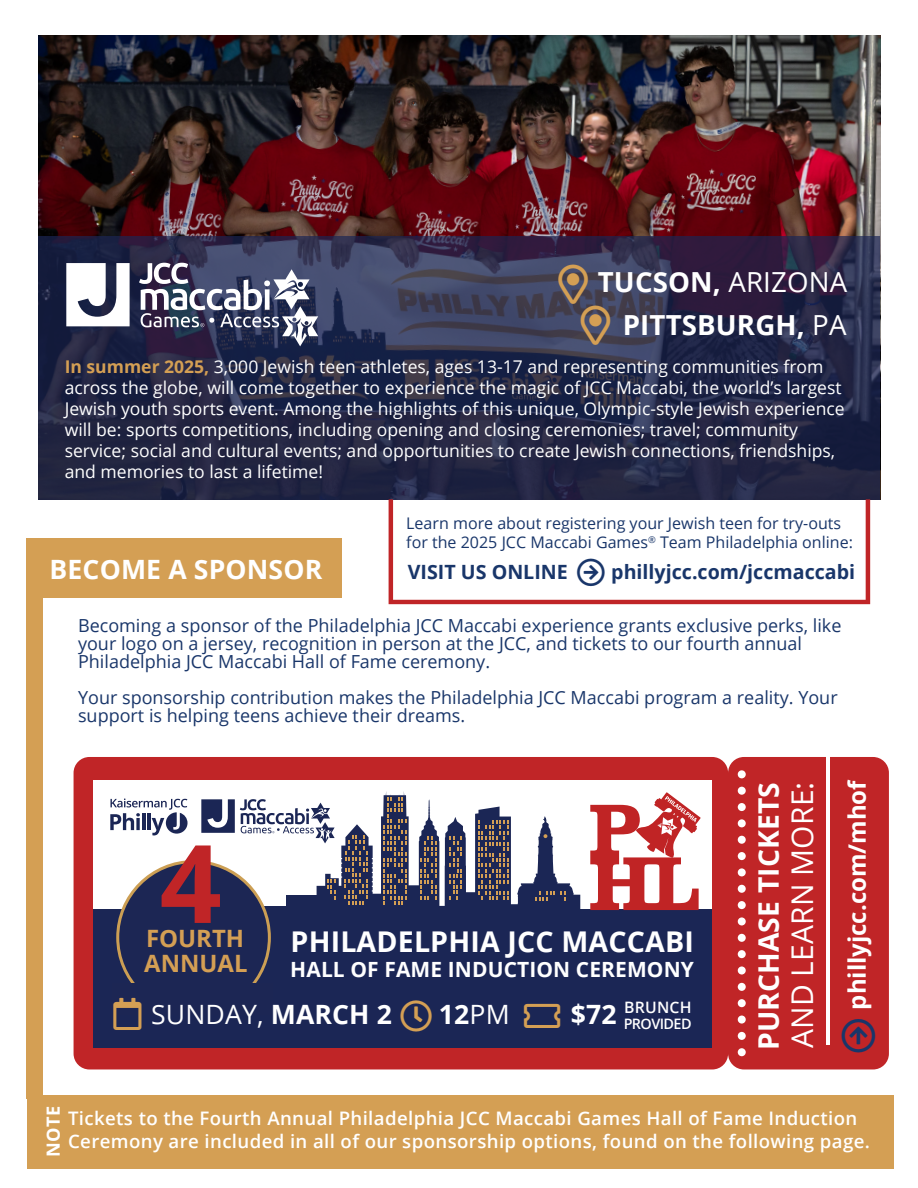
<style>
.page{position:relative;width:918px;height:1188px;background:#fff}
.page>*{position:absolute;margin:0;border:0;box-sizing:border-box;transform-origin:0 0}
.t1{font:700 108.45px "Open Sans";color:#c02527}
.t2{font:30px "Open Sans";letter-spacing:.005em;color:#fff}
.t3{font:700 28.65px "Open Sans";letter-spacing:.005em;color:#fff}
.t4{font:700 28.2px "Open Sans";letter-spacing:.005em;color:#fff}
.t5{font:700 27.6px/42.6px "Open Sans";letter-spacing:.005em;color:#fff;text-align:right}
.t6{font:700 26.55px "Open Sans";letter-spacing:.005em;color:#fff}
.t7{font:26.55px "Open Sans";letter-spacing:.005em;color:#fff}
.t8{font:700 24px "Open Sans";color:#fff}
.t9{font:700 23.85px "Open Sans";color:#d49f54}
.t10{font:700 21px "Open Sans";letter-spacing:.005em;color:#fff}
.t11{font:700 19.65px "Open Sans";color:#19366a}
.t12{font:600 18.6px/22.4px "Open Sans";letter-spacing:.02em;color:#fff}
.t13{font:700 18.15px "Open Sans";color:#fff}
.t14{font:18px/18px "Open Sans";color:#19366a}
.t15{font:17.55px/21px "Open Sans";color:#fff}
.t16{font:16.05px/19.2px "Open Sans";color:#19366a}
.t17{font:600 15.75px "Open Sans";letter-spacing:.015em;color:#fff}
.t18{font:600 14.4px "Open Sans";letter-spacing:-.04em;color:#fff}
.s1{font-weight:400}
.s2{font-weight:700;color:#d49f54}
.s3{font-weight:700}
.s4{font-weight:700;font-size:26.55px}
</style>
<div class="page">
<img style="left:38px;top:36px;width:842px;height:200px">
<svg style="left:38px;top:236px;width:842px;height:263px;background:#282a49"></svg>
<div style="left:74px;top:757px;width:815px;height:312px;background:#c02527"></div>
<div style="left:93px;top:780px;width:619px;height:240px;background:#fff"></div>
<div style="left:93px;top:924px;width:619px;height:96px;background:#1b2655"></div>
<div style="left:93px;top:910px;width:619px;height:28px;background:#1b2655"></div>
<svg style="left:590px;top:792px;width:111px;height:118px"></svg>
<div style="left:27px;top:1095px;width:866px;height:74px;background:#d49f54"></div>
<hr style="left:826px;top:745px;width:4px;height:300px;background:#fff">
<div style="left:30px;top:538px;width:312px;height:60px;background:#d49f54"></div>
<div style="left:27px;top:538px;width:16px;height:561px;background:#d49f54"></div>
<svg style="left:139px;top:263px;width:179px;height:83px"></svg>
<svg style="left:66px;top:263px;width:64px;height:63px"></svg>
<div style="left:118px;top:862px;width:151px;height:151px;background:#1c2654;border-radius:50%"></div>
<div style="left:93px;top:1016px;width:619px;height:32px;background:#1b2655"></div>
<svg style="left:110px;top:799px;width:78px;height:36px"></svg>
<svg style="left:201px;top:792px;width:379px;height:139px"></svg>
<svg style="left:389px;top:499px;width:481px;height:105px"></svg>
<svg style="left:842px;top:1019px;width:33px;height:33px"></svg>
<svg style="left:559px;top:265px;width:51px;height:80px;background:#444760"></svg>
<svg style="left:577px;top:558px;width:28px;height:28px"></svg>
<h3 class="t5" style="left:598px;top:260px;width:251px">TUCSON, <span class="s1">ARIZONA<br></span>PITTSBURGH, <span class="s1">PA</span></h3>
<p class="t15" style="left:65px;top:356px;width:781px"><span class="s2">In summer 2025,</span> 3,000 Jewish teen athletes, ages 13-17 and representing communities from across the globe, will come together to experience the magic of JCC Maccabi, the world’s largest Jewish youth sports event. Among the highlights of this unique, Olympic-style Jewish experience will be: sports competitions, including opening and closing ceremonies; travel; community service; social and cultural events; and opportunities to create Jewish connections, friendships, and memories to last a lifetime!</p>
<p class="t16" style="left:406px;top:513px;width:448px">Learn more about registering your Jewish teen for try-outs for the 2025 JCC Maccabi Games<sup>®</sup> Team Philadelphia online:</p>
<h3 class="t6" style="left:50px;top:550px;width:274px">BECOME A SPONSOR</h3>
<p class="t11" style="left:408px;top:558px;width:162px">VISIT US ONLINE</p>
<p class="t11" style="left:611px;top:558px;width:245px">phillyjcc.com/jccmaccabi</p>
<p class="t14" style="left:78px;top:616px;width:765px">Becoming a sponsor of the Philadelphia JCC Maccabi experience grants exclusive perks, like your logo on a jersey, recognition in person at the JCC, and tickets to our fourth annual<br>Philadelphia JCC Maccabi Hall of Fame ceremony.</p>
<p class="t14" style="left:78px;top:688px;width:761px">Your sponsorship contribution makes the Philadelphia JCC Maccabi program a reality. Your support is helping teens achieve their dreams.</p>
<h1 class="t1" style="left:160px;top:807px;width:63px">4</h1>
<h3 class="t9" style="left:146px;top:922px;width:100px">FOURTH</h3>
<h3 class="t3" style="left:291px;top:921px;width:405px">PHILADELPHIA JCC MACCABI</h3>
<h3 class="t9" style="left:144px;top:946px;width:105px">ANNUAL</h3>
<p class="t10" style="left:290px;top:955px;width:405px">HALL OF FAME INDUCTION CEREMONY</p>
<h3 class="t7" style="left:151px;top:996px;width:242px">SUNDAY, <span class="s3">MARCH 2</span></h3>
<h3 class="t6" style="left:439px;top:996px;width:72px">12<span class="s1">PM</span></h3>
<p class="t17" style="left:571px;top:997px;width:122px"><span class="s4">$72</span> BRUNCH</p>
<p class="t18" style="left:624px;top:1014px;width:69px">PROVIDED</p>
<h3 class="t4" style="left:749px;top:1050px;width:270px;rotate:-90deg">PURCHASE TICKETS</h3>
<h2 class="t2" style="left:782px;top:1048px;width:268px;rotate:-90deg">AND LEARN MORE:</h2>
<h3 class="t8" style="left:840px;top:1010px;width:232px;rotate:-90deg">phillyjcc.com/mhof</h3>
<p class="t13" style="left:41px;top:1157px;width:52px;rotate:-90deg">NOTE</p>
<p class="t12" style="left:68px;top:1107px;width:804px">Tickets to the Fourth Annual Philadelphia JCC Maccabi Games Hall of Fame Induction<br>Ceremony are included in all of our sponsorship options, found on the following page.</p>
</div>
